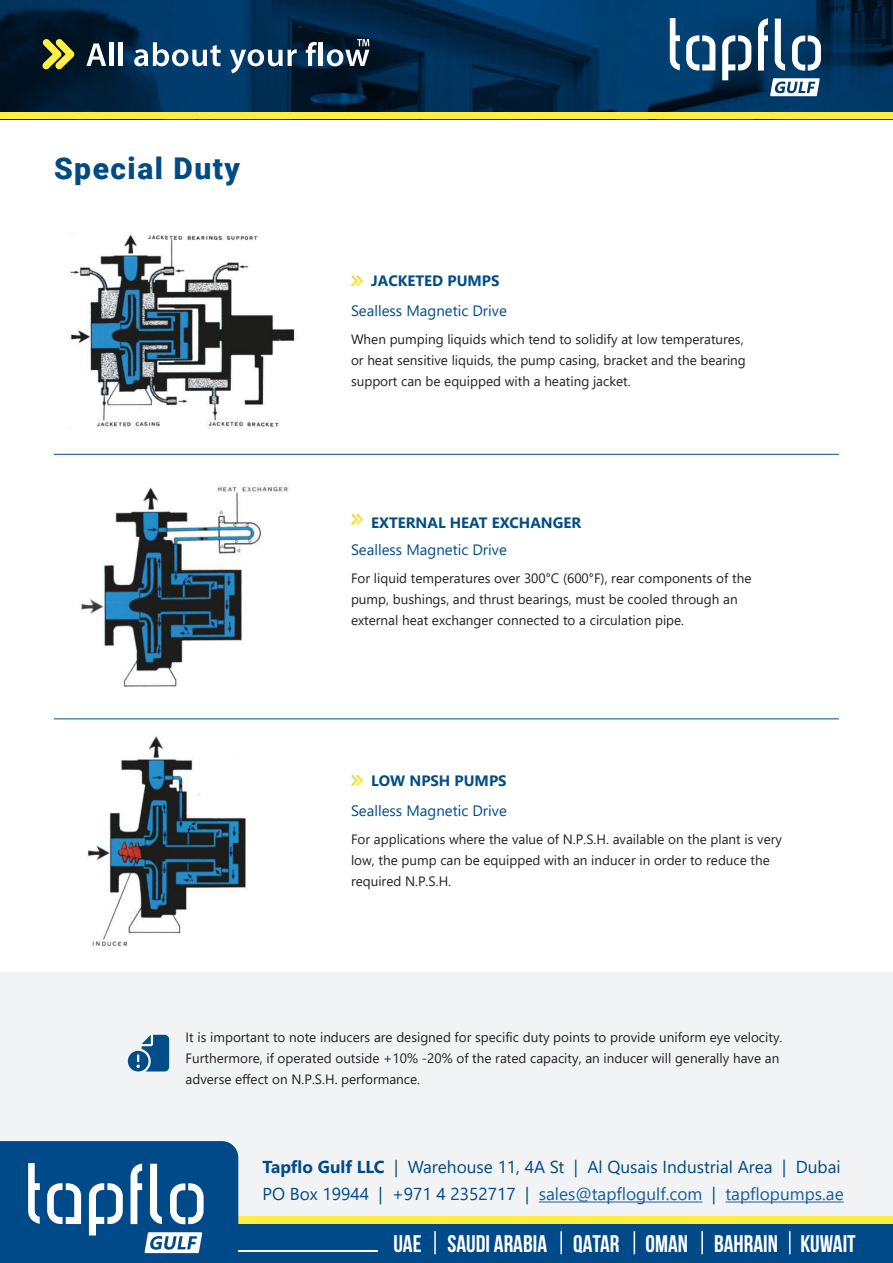
<style>
.page{position:relative;width:893px;height:1263px;background:#fff}
.page>*{position:absolute;margin:0;border:0;box-sizing:border-box;transform-origin:0 0}
.a-bebas_heading{font:900 30px "Roboto";letter-spacing:.05em;color:#004b84}
.t1{font:700 24px "Bebas Neue";color:#fff}
.t2{font:17.25px "Segoe UI";color:#004a87}
.t3{font:17.25px "Segoe UI";color:#175d9e}
.t4{font:15px/29.7px "Segoe UI";color:#004d87}
.t5{font:700 15px/26.1px "Segoe UI";color:#004d87}
.t6{font:13.5px/21px "Segoe UI";color:#231f20}
.s1{font-weight:700}
.s2{font-weight:400}
.s3{color:#004a87}
</style>
<div class="page">
<div style="left:0;top:972px;width:893px;height:262px;background:#f2f3f4"></div>
<img style="left:0;top:0;width:893px;height:112px">
<div style="left:0;top:112px;width:893px;height:7px;background:#ffed42"></div>
<svg style="left:669px;top:18px;width:152px;height:78px"></svg>
<svg style="left:42px;top:39px;width:33px;height:31px"></svg>
<svg style="left:86px;top:43px;width:20px;height:23px"></svg>
<hr style="left:110px;top:42px;width:4px;height:24px;background:#fff">
<hr style="left:119px;top:42px;width:4px;height:24px;background:#fff">
<svg style="left:134px;top:42px;width:87px;height:24px"></svg>
<svg style="left:230px;top:49px;width:67px;height:24px"></svg>
<svg style="left:306px;top:42px;width:11px;height:24px"></svg>
<hr style="left:319px;top:42px;width:4px;height:24px;background:#fff">
<svg style="left:327px;top:39px;width:42px;height:27px"></svg>
<div style="left:212px;top:1216px;width:681px;height:8px;background:#ffed42"></div>
<div style="left:0;top:1224px;width:893px;height:39px;background:#004a8a"></div>
<hr style="left:238px;top:1250px;width:140px;height:2px;background:#fff">
<svg style="left:0;top:1141px;width:238px;height:113px"></svg>
<hr style="left:434px;top:1231px;width:2px;height:23px;background:#fff">
<hr style="left:560px;top:1231px;width:2px;height:23px;background:#fff">
<svg style="left:634px;top:1231px;width:1px;height:23px"></svg>
<hr style="left:701px;top:1231px;width:2px;height:23px;background:#fff">
<svg style="left:789px;top:1231px;width:1px;height:23px"></svg>
<hr style="left:539px;top:1201px;width:163px;height:1px;background:#175d9e">
<hr style="left:725px;top:1201px;width:119px;height:1px;background:#175d9e">
<div style="left:349px;top:273px;width:15px;height:14px;background:#231f20;opacity:.1"></div>
<div style="left:349px;top:512px;width:15px;height:13px;background:#231f20;opacity:.1"></div>
<div style="left:349px;top:773px;width:15px;height:13px;background:#231f20;opacity:.1"></div>
<img style="left:70px;top:234px;width:225px;height:193px">
<img style="left:81px;top:484px;width:208px;height:203px">
<img style="left:88px;top:736px;width:158px;height:211px">
<hr style="left:54px;top:454px;width:785px;height:1px;background:#004d87">
<hr style="left:54px;top:719px;width:785px;height:1px;background:#004d87">
<svg style="left:128px;top:1035px;width:41px;height:36px"></svg>
<p class="a-bebas_heading" style="left:54px;top:148px;width:188px">Special Duty</p>
<p class="t4" style="left:351px;top:265px;width:157px;text-indent:20px"><span class="s1">JACKETED PUMPS<br></span>Sealless Magnetic Drive</p>
<p class="t6" style="left:351px;top:328px;width:396px">When pumping liquids which tend to solidify at low temperatures, or heat sensitive liquids, the pump casing, bracket and the bearing support can be equipped with a heating jacket.</p>
<p class="t5" style="left:351px;top:509px;width:232px;text-indent:20px">EXTERNAL HEAT EXCHANGER<br><span class="s2">Sealless Magnetic Drive</span></p>
<p class="t6" style="left:351px;top:566px;width:402px">For liquid temperatures over 300°C (600°F), rear components of the pump, bushings, and thrust bearings, must be cooled through an external heat exchanger connected to a circulation pipe.</p>
<p class="t4" style="left:351px;top:764px;width:157px;text-align:right"><span class="s1">LOW NPSH PUMPS<br></span>Sealless Magnetic Drive</p>
<p class="t6" style="left:351px;top:827px;width:432px">For applications where the value of N.P.S.H. available on the plant is very low, the pump can be equipped with an inducer in order to reduce the required N.P.S.H.</p>
<p class="t6" style="left:186px;top:1026px;width:598px">It is important to note inducers are designed for specific duty points to provide uniform eye velocity.<br>Furthermore, if operated outside +10% -20% of the rated capacity, an inducer will generally have an adverse effect on N.P.S.H. performance.</p>
<p class="t2" style="left:263px;top:1151px;width:580px"><span class="s1">Tapflo Gulf LLC</span> | Warehouse 11, 4A St | Al Qusais Industrial Area | Dubai</p>
<p class="t3" style="left:263px;top:1178px;width:583px"><span class="s3">PO Box 19944 | +971 4 2352717 |</span> sales@tapflogulf.com <span class="s3">|</span> tapflopumps.ae</p>
<p class="t1" style="left:393px;top:1230px;width:464px">UAE SAUDI ARABIA QATAR OMAN BAHRAIN KUWAIT</p>
</div>
